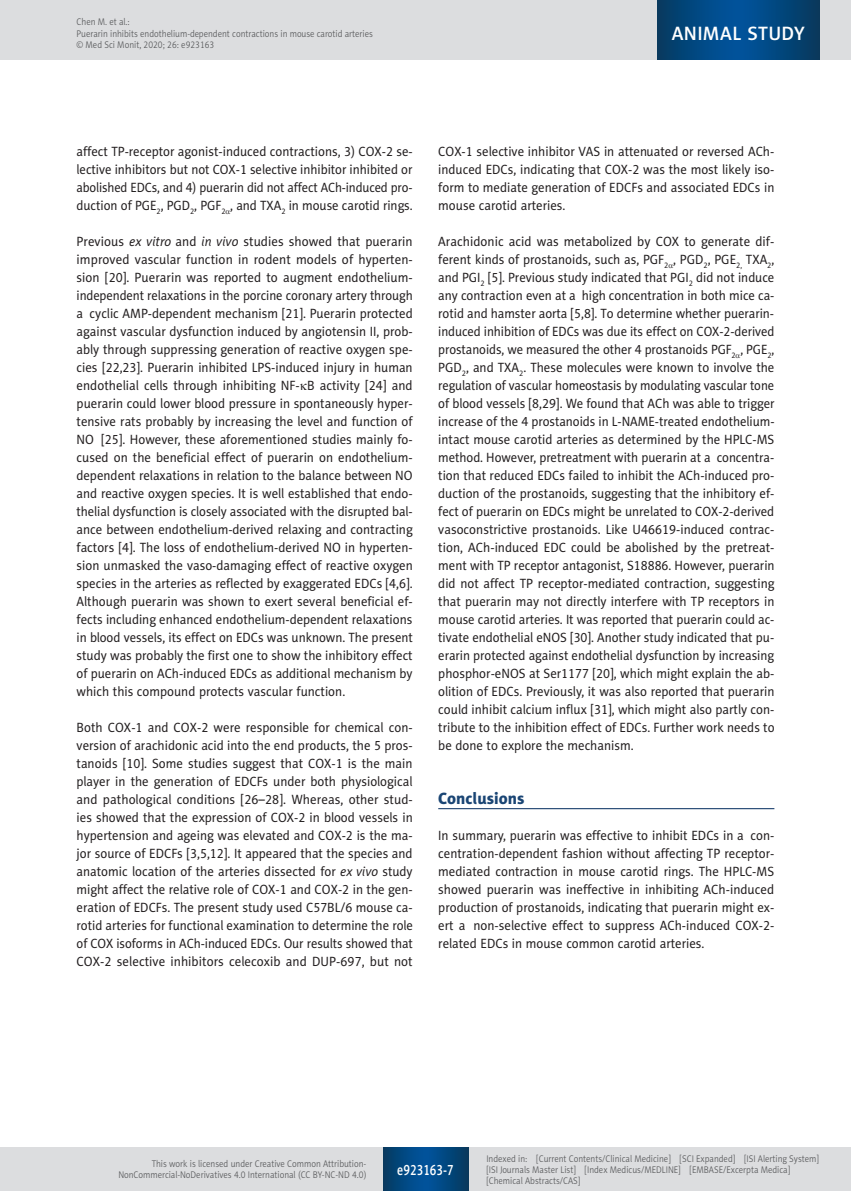
<style>
.page{position:relative;width:851px;height:1191px;background:#fff}
.page>*{position:absolute;margin:0;border:0;box-sizing:border-box;transform-origin:0 0}
.t1{font:19.5px "Naomi Sans EFN Medium";letter-spacing:.015em;color:#fff}
.MSM_Headline_1{font:16.5px "Naomi Sans EFN Heavy";color:#1a4574}
.t2{font:15px "Naomi Sans EFN Medium";color:#fff;scale:.8 1}
.MSM_Body{font:13.5px/18px "Naomi Sans EFN";color:#231f20;text-align:justify;scale:.96 1}
.MSM_Body-2{font:13.5px/18px "Naomi Sans EFN";color:#231f20;text-align:justify;scale:.95 1}
.t3{font:9.75px/11.2px "Naomi Sans EFN Light";color:#57585a;scale:.9 1}
.s1{font-style:italic}
</style>
<div class="page">
<hr style="left:438px;top:808px;width:336px;height:1px;background:#00295c">
<div style="left:0;top:1148px;width:850px;height:43px;background:#dcdddf"></div>
<svg style="left:383px;top:1147px;width:85px;height:43px;background:#02477e"></svg>
<div style="left:0;top:0;width:850px;height:60px;background:#dcdddf"></div>
<svg style="left:657px;top:0;width:162px;height:60px;background:#02477e"></svg>
<p class="t3" style="left:77px;top:16px;width:331px">Chen M. et al.:<br>Puerarin inhibits endothelium-dependent contractions in mouse carotid arteries © Med Sci Monit, 2020; 26: e923163</p>
<h1 class="t1" style="left:671px;top:22px;width:134px">ANIMAL STUDY</h1>
<p class="MSM_Body-2" style="left:77px;top:142px;width:355px">affect TP-receptor agonist-induced contractions, 3) COX-2 se&shy;lective inhibitors but not COX-1 selective inhibitor inhibited or abolished EDCs, and 4) puerarin did not affect ACh-induced pro&shy;duction of PGE<sub>2</sub>, PGD<sub>2</sub>, PGF<sub>2</sub> , and TXA<sub>2</sub> in mouse carotid rings.</p>
<p class="MSM_Body" style="left:77px;top:232px;width:352px">Previous <span class="s1">ex vitro</span> and <span class="s1">in vivo</span> studies showed that puerarin improved vascular function in rodent models of hyperten&shy;sion [20]. Puerarin was reported to augment endothelium&shy;independent relaxations in the porcine coronary artery through a cyclic AMP-dependent mechanism [21]. Puerarin protected against vascular dysfunction induced by angiotensin II, prob&shy;ably through suppressing generation of reactive oxygen spe&shy;cies [22,23]. Puerarin inhibited LPS-induced injury in human endothelial cells through inhibiting NF- B activity [24] and puerarin could lower blood pressure in spontaneously hyper&shy;tensive rats probably by increasing the level and function of NO [25]. However, these aforementioned studies mainly fo&shy;cused on the beneficial effect of puerarin on endothelium&shy;dependent relaxations in relation to the balance between NO and reactive oxygen species. It is well established that endo&shy;thelial dysfunction is closely associated with the disrupted bal&shy;ance between endothelium-derived relaxing and contracting factors [4]. The loss of endothelium-derived NO in hyperten&shy;sion unmasked the vaso-damaging effect of reactive oxygen species in the arteries as reflected by exaggerated EDCs [4,6].<br>Although puerarin was shown to exert several beneficial ef&shy;fects including enhanced endothelium-dependent relaxations in blood vessels, its effect on EDCs was unknown. The present study was probably the first one to show the inhibitory effect of puerarin on ACh-induced EDCs as additional mechanism by which this compound protects vascular function.</p>
<p class="MSM_Body-2" style="left:77px;top:718px;width:355px">Both COX-1 and COX-2 were responsible for chemical con&shy;version of arachidonic acid into the end products, the 5 pros&shy;tanoids [10]. Some studies suggest that COX-1 is the main player in the generation of EDCFs under both physiological and pathological conditions [26–28]. Whereas, other stud&shy;ies showed that the expression of COX-2 in blood vessels in hypertension and ageing was elevated and COX-2 is the ma&shy;jor source of EDCFs [3,5,12]. It appeared that the species and anatomic location of the arteries dissected for <span class="s1">ex vivo</span> study might affect the relative role of COX-1 and COX-2 in the gen&shy;eration of EDCFs. The present study used C57BL/6 mouse ca&shy;rotid arteries for functional examination to determine the role of COX isoforms in ACh-induced EDCs. Our results showed that COX-2 selective inhibitors celecoxib and DUP-697, but not</p>
<p class="MSM_Body-2" style="left:438px;top:142px;width:355px">COX-1 selective inhibitor VAS in attenuated or reversed ACh&shy;induced EDCs, indicating that COX-2 was the most likely iso&shy;form to mediate generation of EDCFs and associated EDCs in mouse carotid arteries.</p>
<p class="MSM_Body" style="left:438px;top:232px;width:352px">Arachidonic acid was metabolized by COX to generate dif&shy;ferent kinds of prostanoids, such as, PGF<sub>2</sub> , PGD<sub>2</sub>, PGE<sub>2,</sub> TXA<sub>2</sub>, and PGI<sub>2</sub> [5]. Previous study indicated that PGI<sub>2</sub> did not induce any contraction even at a high concentration in both mice ca&shy;rotid and hamster aorta [5,8]. To determine whether puerarin&shy;induced inhibition of EDCs was due its effect on COX-2-derived prostanoids, we measured the other 4 prostanoids PGF<sub>2</sub> , PGE<sub>2</sub>, PGD<sub>2</sub>, and TXA<sub>2</sub>. These molecules were known to involve the regulation of vascular homeostasis by modulating vascular tone of blood vessels [8,29]. We found that ACh was able to trigger increase of the 4 prostanoids in L-NAME-treated endothelium&shy;intact mouse carotid arteries as determined by the HPLC-MS method. However, pretreatment with puerarin at a concentra&shy;tion that reduced EDCs failed to inhibit the ACh-induced pro&shy;duction of the prostanoids, suggesting that the inhibitory ef&shy;fect of puerarin on EDCs might be unrelated to COX-2-derived vasoconstrictive prostanoids. Like U46619-induced contrac&shy;tion, ACh-induced EDC could be abolished by the pretreat&shy;ment with TP receptor antagonist, S18886. However, puerarin did not affect TP receptor-mediated contraction, suggesting that puerarin may not directly interfere with TP receptors in mouse carotid arteries. It was reported that puerarin could ac&shy;tivate endothelial eNOS [30]. Another study indicated that pu&shy;erarin protected against endothelial dysfunction by increasing phosphor-eNOS at Ser1177 [20], which might explain the ab&shy;olition of EDCs. Previously, it was also reported that puerarin could inhibit calcium influx [31], which might also partly con&shy;tribute to the inhibition effect of EDCs. Further work needs to be done to explore the mechanism.</p>
<p class="MSM_Headline_1" style="left:438px;top:788px;width:88px">Conclusions</p>
<p class="MSM_Body-2" style="left:438px;top:826px;width:355px">In summary, puerarin was effective to inhibit EDCs in a con&shy;centration-dependent fashion without affecting TP receptor&shy;mediated contraction in mouse carotid rings. The HPLC-MS showed puerarin was ineffective in inhibiting ACh-induced production of prostanoids, indicating that puerarin might ex&shy;ert a non-selective effect to suppress ACh-induced COX-2- related EDCs in mouse common carotid arteries.</p>
<p class="t3" style="left:118px;top:1158px;width:277px;text-align:right">This work is licensed under Creative Common Attribution-<br>NonCommercial-NoDerivatives 4.0 International (CC BY-NC-ND 4.0)</p>
<p class="t2" style="left:397px;top:1160px;width:72px">e923163-7</p>
<p class="t3" style="left:486px;top:1152px;width:371px">Indexed in: [Current Contents/Clinical Medicine] [SCI Expanded] [ISI Alerting System] [ISI Journals Master List] [Index Medicus/MEDLINE] [EMBASE/Excerpta Medica] [Chemical Abstracts/CAS]</p>
</div>
